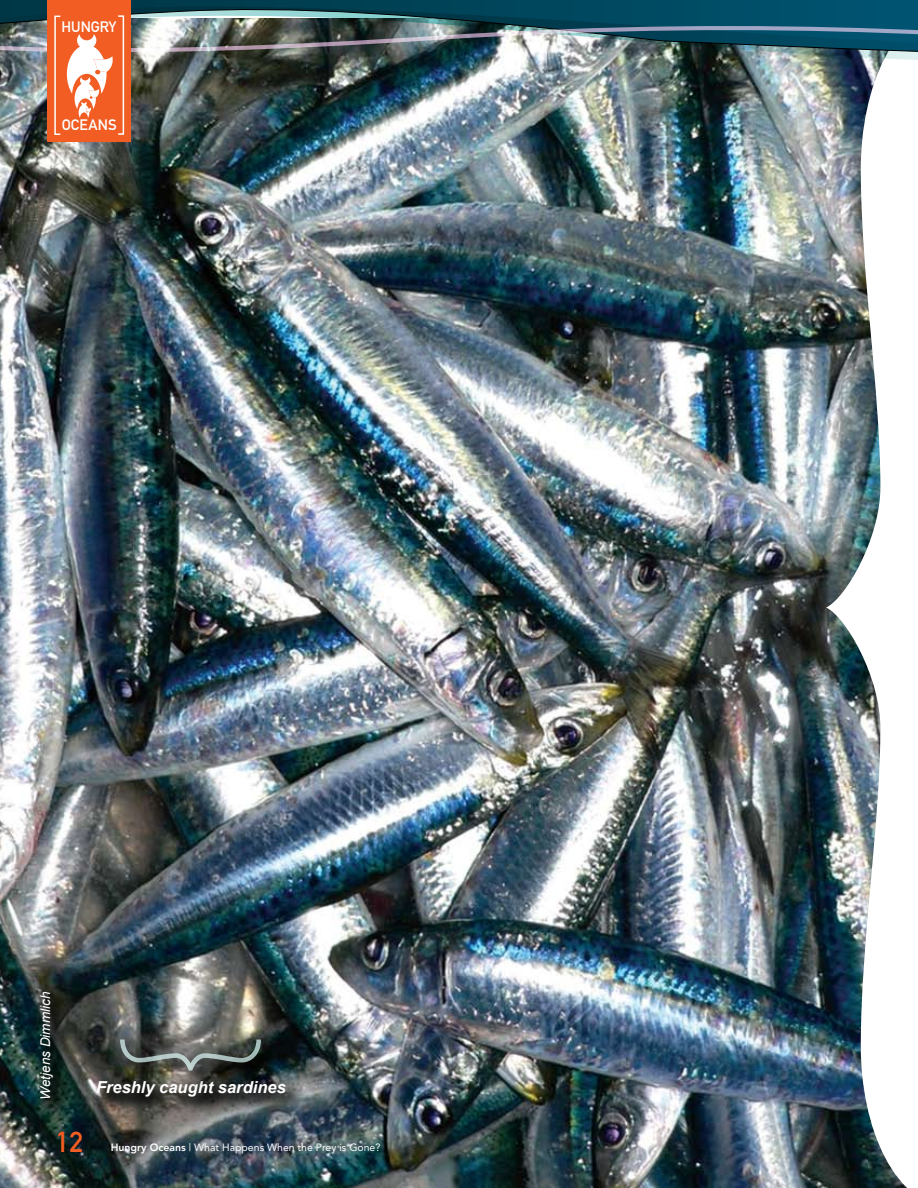
<style>
.page{position:relative;width:918px;height:1188px;background:#fff}
.page>*{position:absolute;margin:0;border:0;box-sizing:border-box;transform-origin:0 0}
.t1{font:28.5px "DIN Mittelschrift";color:#f15d22}
.t2{font:italic 700 16.5px "Arial";color:#fff}
.t3{font:15px "DIN Mittelschrift";color:#fff}
.t4{font:italic 13.5px "Arial";color:#fff}
.t5{font:10.5px "Avenir";color:#fff}
.s1{font-weight:800}
</style>
<div class="page">
<img style="left:0;top:118px;width:826px;height:1070px">
<img style="left:826px;top:118px;width:81px;height:1070px">
<svg style="left:0;top:0;width:918px;height:5px"></svg>
<svg style="left:0;top:5px;width:918px;height:20px"></svg>
<div style="left:48px;top:0;width:83px;height:142px;background:#f15d22"></div>
<div style="left:117px;top:15px;width:7px;height:120px;border:2px solid #fff"></div>
<div style="left:54px;top:16px;width:7px;height:119px;border:2px solid #fff"></div>
<img style="left:0;top:25px;width:918px;height:93px">
<div style="left:88px;top:1072px;width:216px;height:44px;background:#000;opacity:.75"></div>
<div style="left:111px;top:1030px;width:169px;height:60px;background:#000;opacity:.75"></div>
<svg style="left:120px;top:1040px;width:141px;height:31px"></svg>
<div style="left:31px;top:983px;width:41px;height:133px;background:#000;opacity:.75"></div>
<h3 class="t3" style="left:62px;top:18px;width:56px">HUNGRY</h3>
<h3 class="t3" style="left:62px;top:116px;width:56px">OCEANS</h3>
<p class="t4" style="left:38px;top:1100px;width:109px;rotate:-90deg">Wetjens Dimmlich</p>
<h2 class="t2" style="left:96px;top:1078px;width:191px">Freshly caught sardines</h2>
<h1 class="t1" style="left:56px;top:1125px;width:29px">12</h1>
<p class="t5" style="left:111px;top:1142px;width:271px"><span class="s1">Hungry Oceans</span> | What Happens When the Prey is Gone?</p>
</div>
